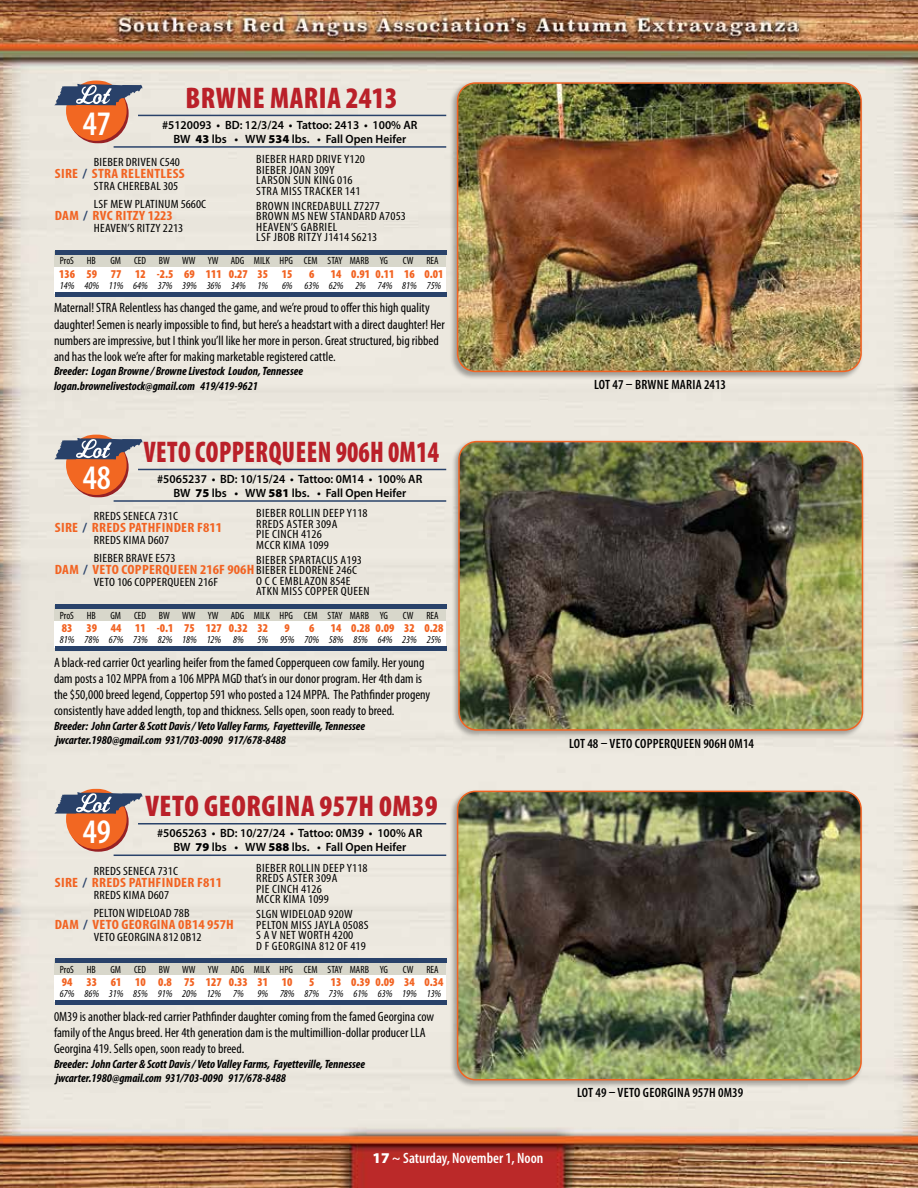
<style>
.page{position:relative;width:918px;height:1188px;background:#fff}
.page>*{position:absolute;margin:0;border:0;box-sizing:border-box;transform-origin:0 0}
.t1{font:600 condensed 34.5px "Myriad Pro";color:#fff}
.t2{font:900 condensed 30px "Myriad Pro";letter-spacing:.02em;color:#ba2029}
.t3{font:900 condensed 30px "Myriad Pro";letter-spacing:.02em;color:#ba2029;scale:.85 1}
.t4{font:600 condensed 15px "Myriad Pro";color:#fff}
.t5{font:condensed 13.5px/16.2px "Myriad Pro";color:#000}
.t6{font:700 condensed 13.5px "Myriad Pro";letter-spacing:.02em;color:#f26322;scale:1.1 1}
.t7{font:600 condensed 13.5px "Myriad Pro";letter-spacing:.015em;color:#000}
.t8{font:condensed 12px/10.5px "Myriad Pro";letter-spacing:.02em;color:#000;scale:1.1 1}
.t9{font:italic 700 condensed 12px/14.4px "Myriad Pro";color:#000}
.t10{font:600 12px/13.5px "Myriad Pro";color:#000;text-align:center}
.t11{font:900 condensed 12px "Myriad Pro";color:#f26322}
.t12{font:italic condensed 10.5px "Myriad Pro";color:#000}
.t13{font:condensed 10.5px "Myriad Pro";color:#000}
.s1{font-weight:900}
.s2{color:#29426a}
.s3{font-weight:900;font-stretch:normal}
</style>
<div class="page">
<img style="left:0;top:0;width:918px;height:1188px">
<div style="left:449px;top:81px;width:415px;height:299px;background:#000;opacity:.32"></div>
<img style="left:458px;top:83px;width:403px;height:288px">
<div style="left:457px;top:82px;width:405px;height:290px;border:2px solid #f26322;border-radius:18px"></div>
<svg style="left:68px;top:83px;width:61px;height:61px"></svg>
<div style="left:66px;top:80px;width:61px;height:61px;background:#f26722;border-radius:50%"></div>
<svg style="left:54px;top:84px;width:89px;height:21px;background:#757d92"></svg>
<div style="left:55px;top:251px;width:391px;height:16px;background:#d8d7cb"></div>
<div style="left:55px;top:267px;width:391px;height:27px;background:#fff"></div>
<hr style="left:55px;top:250px;width:391px;height:4px;background:#29426a">
<hr style="left:55px;top:292px;width:391px;height:4px;background:#29426a">
<hr style="left:114px;top:146px;width:332px;height:2px;background:#29426a">
<hr style="left:138px;top:115px;width:308px;height:1px;background:#29426a">
<div style="left:451px;top:439px;width:414px;height:299px;background:#000;opacity:.32"></div>
<img style="left:459px;top:442px;width:403px;height:288px">
<div style="left:458px;top:441px;width:405px;height:290px;border:2px solid #f26322;border-radius:18px"></div>
<svg style="left:68px;top:437px;width:61px;height:61px"></svg>
<div style="left:66px;top:434px;width:61px;height:61px;background:#f26722;border-radius:50%"></div>
<svg style="left:54px;top:438px;width:89px;height:21px;background:#757e92"></svg>
<div style="left:55px;top:606px;width:391px;height:15px;background:#d8d7cb"></div>
<div style="left:55px;top:621px;width:391px;height:27px;background:#fff"></div>
<hr style="left:55px;top:604px;width:391px;height:4px;background:#29426a">
<hr style="left:55px;top:646px;width:391px;height:4px;background:#29426a">
<hr style="left:114px;top:500px;width:332px;height:2px;background:#29426a">
<hr style="left:138px;top:469px;width:308px;height:1px;background:#29426a">
<div style="left:449px;top:789px;width:415px;height:299px;background:#000;opacity:.32"></div>
<img style="left:458px;top:791px;width:403px;height:289px">
<div style="left:457px;top:791px;width:405px;height:289px;border:2px solid #f26322;border-radius:18px"></div>
<svg style="left:68px;top:791px;width:61px;height:61px"></svg>
<div style="left:66px;top:789px;width:61px;height:60px;background:#f26722;border-radius:50%"></div>
<svg style="left:54px;top:792px;width:89px;height:22px;background:#797e91"></svg>
<div style="left:55px;top:960px;width:391px;height:15px;background:#d8d7cb"></div>
<div style="left:55px;top:975px;width:391px;height:27px;background:#fff"></div>
<div style="left:55px;top:958px;width:391px;height:5px;background:#29426a"></div>
<div style="left:55px;top:1000px;width:391px;height:5px;background:#29426a"></div>
<hr style="left:114px;top:855px;width:332px;height:1px;background:#29426a">
<hr style="left:138px;top:823px;width:308px;height:2px;background:#29426a">
<h2 class="t2" style="left:185px;top:78px;width:214px">BRWNE MARIA 2413</h2>
<h1 class="t1" style="left:83px;top:104px;width:30px">47</h1>
<p class="t10" style="left:162px;top:118px;width:257px">#5120093 • BD: 12/3/24 • Tattoo: 2413 • 100% AR<br>BW <span class="s1">43</span> lbs • WW <span class="s1">534</span> lbs. • Fall Open Heifer</p>
<p class="t8" style="left:256px;top:154px;width:100px">BIEBER HARD DRIVE Y120<br>BIEBER JOAN 309Y<br>LARSON SUN KING 016<br>STRA MISS TRACKER 141</p>
<p class="t8" style="left:256px;top:201px;width:138px">BROWN INCREDABULL Z7277<br>BROWN MS NEW STANDARD A7053<br>HEAVEN’S GABRIEL<br>LSF JBOB RITZY J1414 S6213</p>
<p class="t8" style="left:94px;top:157px;width:80px">BIEBER DRIVEN C540</p>
<p class="t6" style="left:55px;top:165px;width:119px">SIRE <span class="s2">/</span> STRA RELENTLESS</p>
<p class="t8" style="left:94px;top:177px;width:104px;line-height:18px">STRA CHEREBAL 305<br>LSF MEW PLATINUM 5660C</p>
<p class="t6" style="left:55px;top:207px;width:109px">DAM <span class="s2">/</span> RVC RITZY 1223</p>
<p class="t8" style="left:94px;top:223px;width:83px">HEAVEN’S RITZY 2213</p>
<p class="t13" style="left:60px;top:255px;width:37px">ProS HB</p>
<p class="t13" style="left:110px;top:255px;width:279px">GM CED BW WW YW ADG MILK HPG CEM STAY MARB YG</p>
<p class="t13" style="left:403px;top:255px;width:37px">CW REA</p>
<p class="t11" style="left:59px;top:266px;width:235px">136 59 77 12 -2.5 69 111 0.27 35 15</p>
<p class="t11" style="left:309px;top:266px;width:7px">6</p>
<p class="t11" style="left:331px;top:266px;width:114px">14 0.91 0.11 16 0.01</p>
<p class="t12" style="left:60px;top:279px;width:210px">14% 40% 11% 64% 37% 39% 36% 34% 1%</p>
<p class="t12" style="left:282px;top:279px;width:161px">6% 63% 62% 2% 74% 81% 75%</p>
<p class="t5" style="left:54px;top:300px;width:392px">Maternal! STRA Relentless has changed the game, and we’re proud to offer this high quality daughter! Semen is nearly impossible to find, but here’s a headstart with a direct daughter! Her numbers are impressive, but I think you’ll like her more in person. Great structured, big ribbed and has the look we’re after for making marketable registered cattle.</p>
<p class="t9" style="left:54px;top:364px;width:250px">Breeder: Logan Browne / Browne Livestock Loudon, Tennessee logan.brownelivestock@gmail.com 419/419-9621</p>
<h2 class="t3" style="left:144px;top:432px;width:349px">VETO COPPERQUEEN 906H 0M14</h2>
<h1 class="t1" style="left:83px;top:458px;width:30px">48</h1>
<p class="t10" style="left:157px;top:472px;width:267px">#5065237 • BD: 10/15/24 • Tattoo: 0M14 • 100% AR<br>BW <span class="s1">75</span> lbs • WW <span class="s1">581</span> lbs. • Fall Open Heifer</p>
<p class="t8" style="left:256px;top:508px;width:103px">BIEBER ROLLIN DEEP Y118<br>RREDS ASTER 309A<br>PIE CINCH 4126<br>MCCR KIMA 1099</p>
<p class="t8" style="left:256px;top:555px;width:105px">BIEBER SPARTACUS A193<br>BIEBER ELDORENE 246C<br>O C C EMBLAZON 854E<br>ATKN MISS COPPER QUEEN</p>
<p class="t8" style="left:94px;top:511px;width:78px">RREDS SENECA 731C</p>
<p class="t6" style="left:55px;top:520px;width:153px">SIRE <span class="s2">/</span> RREDS PATHFINDER F811</p>
<p class="t8" style="left:94px;top:531px;width:76px;line-height:18px">RREDS KIMA D607<br>BIEBER BRAVE E573</p>
<p class="t6" style="left:55px;top:562px;width:183px">DAM <span class="s2">/</span> VETO COPPERQUEEN 216F 906H</p>
<p class="t8" style="left:94px;top:577px;width:114px">VETO 106 COPPERQUEEN 216F</p>
<p class="t13" style="left:60px;top:609px;width:37px">ProS HB</p>
<p class="t13" style="left:110px;top:609px;width:279px">GM CED BW WW YW ADG MILK HPG CEM STAY MARB YG</p>
<p class="t13" style="left:403px;top:609px;width:37px">CW REA</p>
<p class="t11" style="left:62px;top:620px;width:208px">83 39 44 11 -0.1 75 127 0.32 32</p>
<p class="t11" style="left:285px;top:620px;width:7px">9</p>
<p class="t11" style="left:309px;top:620px;width:7px">6</p>
<p class="t11" style="left:331px;top:620px;width:114px">14 0.28 0.09 32 0.28</p>
<p class="t12" style="left:60px;top:633px;width:185px">81% 78% 67% 73% 82% 18% 12% 8%</p>
<p class="t12" style="left:258px;top:633px;width:185px">5% 95% 70% 58% 85% 64% 23% 25%</p>
<p class="t5" style="left:54px;top:654px;width:378px">A black-red carrier Oct yearling heifer from the famed Copperqueen cow family. Her young dam posts a 102 MPPA from a 106 MPPA MGD that’s in our donor program. Her 4th dam is the $50,000 breed legend, Coppertop 591 who posted a 124 MPPA. The Pathfinder progeny consistently have added length, top and thickness. Sells open, soon ready to breed.</p>
<p class="t9" style="left:54px;top:718px;width:313px">Breeder: John Carter &amp; Scott Davis / Veto Valley Farms, Fayetteville, Tennessee jwcarter.1980@gmail.com 931/703-0090 917/678-8488</p>
<h2 class="t2" style="left:145px;top:787px;width:294px">VETO GEORGINA 957H 0M39</h2>
<h1 class="t1" style="left:83px;top:813px;width:30px">49</h1>
<p class="t10" style="left:157px;top:826px;width:267px">#5065263 • BD: 10/27/24 • Tattoo: 0M39 • 100% AR<br>BW <span class="s1">79</span> lbs • WW <span class="s1">588</span> lbs. • Fall Open Heifer</p>
<p class="t8" style="left:256px;top:862px;width:103px">BIEBER ROLLIN DEEP Y118<br>RREDS ASTER 309A<br>PIE CINCH 4126<br>MCCR KIMA 1099</p>
<p class="t8" style="left:256px;top:909px;width:103px">SLGN WIDELOAD 920W<br>PELTON MISS JAYLA 0508S<br>S A V NET WORTH 4200<br>D F GEORGINA 812 OF 419</p>
<p class="t8" style="left:94px;top:865px;width:78px">RREDS SENECA 731C</p>
<p class="t6" style="left:55px;top:874px;width:153px">SIRE <span class="s2">/</span> RREDS PATHFINDER F811</p>
<p class="t8" style="left:94px;top:886px;width:89px;line-height:18px">RREDS KIMA D607<br>PELTON WIDELOAD 78B</p>
<p class="t6" style="left:55px;top:916px;width:164px">DAM <span class="s2">/</span> VETO GEORGINA 0B14 957H</p>
<p class="t8" style="left:94px;top:931px;width:100px">VETO GEORGINA 812 0B12</p>
<p class="t13" style="left:60px;top:963px;width:37px">ProS HB</p>
<p class="t13" style="left:110px;top:963px;width:279px">GM CED BW WW YW ADG MILK HPG CEM STAY MARB YG</p>
<p class="t13" style="left:403px;top:963px;width:37px">CW REA</p>
<p class="t11" style="left:62px;top:975px;width:232px">94 33 61 10 0.8 75 127 0.33 31 10</p>
<p class="t11" style="left:309px;top:975px;width:7px">5</p>
<p class="t11" style="left:331px;top:975px;width:114px">13 0.39 0.09 34 0.34</p>
<p class="t12" style="left:60px;top:987px;width:185px">67% 86% 31% 85% 91% 20% 12% 7%</p>
<p class="t12" style="left:258px;top:987px;width:185px">9% 78% 87% 73% 61% 63% 19% 13%</p>
<p class="t5" style="left:54px;top:1008px;width:382px">0M39 is another black-red carrier Pathfinder daughter coming from the famed Georgina cow family of the Angus breed. Her 4th generation dam is the multimillion-dollar producer LLA<br>Georgina 419. Sells open, soon ready to breed.</p>
<p class="t9" style="left:54px;top:1056px;width:313px">Breeder: John Carter &amp; Scott Davis / Veto Valley Farms, Fayetteville, Tennessee jwcarter.1980@gmail.com 931/703-0090 917/678-8488</p>
<p class="t4" style="left:372px;top:1150px;width:172px"><span class="s3">17</span> ~ Saturday, November 1, Noon</p>
<p class="t7" style="left:594px;top:377px;width:134px">LOT 47 – BRWNE MARIA 2413</p>
<p class="t7" style="left:569px;top:736px;width:187px">LOT 48 – VETO COPPERQUEEN 906H 0M14</p>
<p class="t7" style="left:577px;top:1086px;width:168px">LOT 49 – VETO GEORGINA 957H 0M39</p>
</div>
